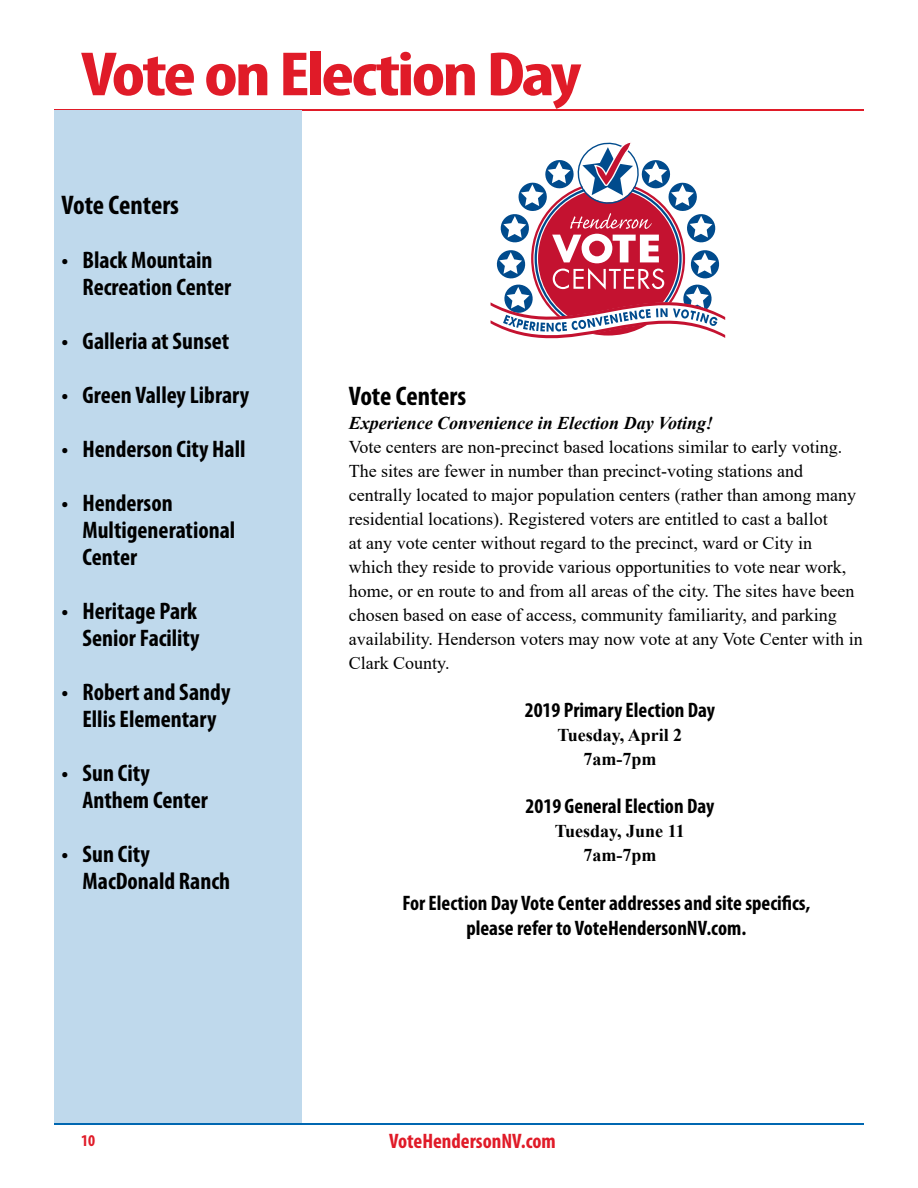
<style>
.page{position:relative;width:918px;height:1188px;background:#fff}
.page>*{position:absolute;margin:0;border:0;box-sizing:border-box;transform-origin:0 0}
.t1{font:700 condensed 63px "Myriad Pro";letter-spacing:-.04em;color:#e01b28;scale:1.25 1}
.t2{font:700 condensed 27px "Myriad Pro";color:#000}
.t3{font:700 condensed 24px/27px "Myriad Pro";color:#000}
.t4{font:700 condensed 21px/25.2px "Myriad Pro";color:#000;text-align:center}
.t5{font:700 condensed 21px "Myriad Pro";color:#e01b28}
.t6{font:18px/24px "Times New Roman";color:#000}
.t7{font:700 18px/24px "Times New Roman";color:#000;text-align:center}
.t8{font:italic 700 18px "Times New Roman";color:#000}
.t9{font:700 condensed 16.5px "Myriad Pro";color:#e01b28}
</style>
<div class="page">
<hr style="left:54px;top:109px;width:810px;height:2px;background:#e01b28">
<hr style="left:54px;top:1123px;width:810px;height:2px;background:#0067b1">
<div style="left:54px;top:111px;width:248px;height:1012px;background:#bfd9ec"></div>
<svg style="left:491px;top:142px;width:234px;height:197px"></svg>
<h1 class="t1" style="left:81px;top:35px;width:402px">Vote on Election Day</h1>
<h2 class="t2" style="left:62px;top:188px;width:119px">Vote Centers</h2>
<h3 class="t3" style="left:82px;top:246px;width:150px;text-indent:-21px">• Black Mountain<br>Recreation Center</h3>
<h3 class="t3" style="left:62px;top:327px;width:169px">• Galleria at Sunset</h3>
<h3 class="t3" style="left:62px;top:381px;width:189px">• Green Valley Library</h3>
<h3 class="t3" style="left:62px;top:435px;width:186px">• Henderson City Hall</h3>
<h3 class="t3" style="left:82px;top:489px;width:154px;text-indent:-21px">• Henderson<br>Multigenerational<br>Center</h3>
<h3 class="t3" style="left:62px;top:597px;width:140px;text-align:right">• Heritage Park<br>Senior Facility</h3>
<h3 class="t3" style="left:62px;top:678px;width:171px;text-align:center">• Robert and Sandy<br>Ellis Elementary</h3>
<h3 class="t3" style="left:82px;top:759px;width:127px;text-indent:-21px">• Sun City<br>Anthem Center</h3>
<h3 class="t3" style="left:82px;top:840px;width:149px;text-indent:-21px">• Sun City<br>MacDonald Ranch</h3>
<p class="t9" style="left:81px;top:1131px;width:16px">10</p>
<h2 class="t2" style="left:349px;top:379px;width:119px">Vote Centers</h2>
<p class="t8" style="left:349px;top:410px;width:366px">Experience Convenience in Election Day Voting!</p>
<p class="t6" style="left:349px;top:434px;width:516px">Vote centers are non-precinct based locations similar to early voting.<br>The sites are fewer in number than precinct-voting stations and centrally located to major population centers (rather than among many residential locations). Registered voters are entitled to cast a ballot<br>at any vote center without regard to the precinct, ward or City in<br>which they reside to provide various opportunities to vote near work, home, or en route to and from all areas of the city. The sites have been chosen based on ease of access, community familiarity, and parking availability. Henderson voters may now vote at any Vote Center with in Clark County.</p>
<p class="t4" style="left:525px;top:697px;width:192px">2019 Primary Election Day</p>
<p class="t7" style="left:557px;top:722px;width:126px">Tuesday, April 2<br>7am-7pm</p>
<p class="t4" style="left:526px;top:793px;width:190px">2019 General Election Day</p>
<p class="t7" style="left:555px;top:818px;width:131px">Tuesday, June 11<br>7am-7pm</p>
<p class="t4" style="left:402px;top:890px;width:410px">For Election Day Vote Center addresses and site specifics, please refer to VoteHendersonNV.com.</p>
<p class="t5" style="left:389px;top:1128px;width:168px">VoteHendersonNV.com</p>
</div>
